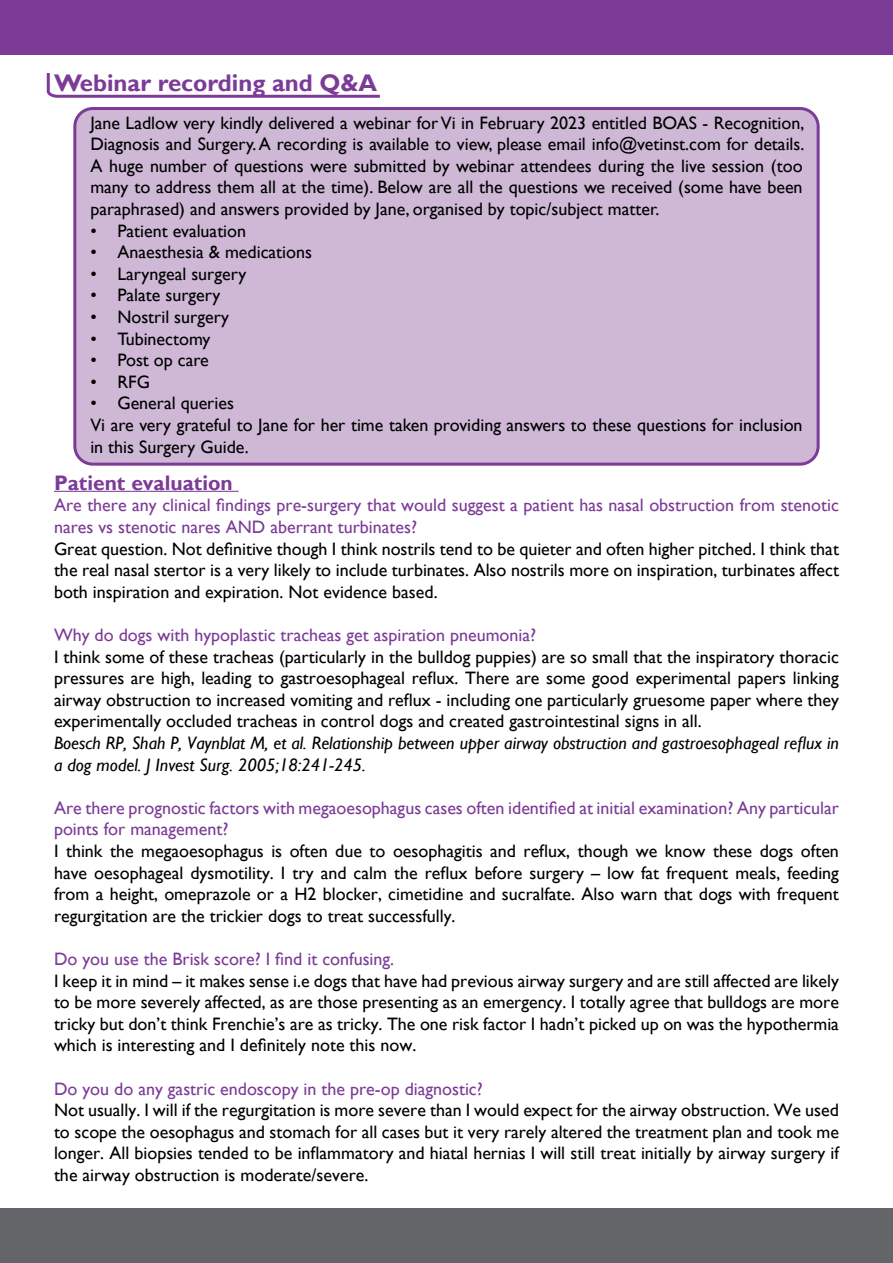
<style>
.page{position:relative;width:893px;height:1263px;background:#fff}
.page>*{position:absolute;margin:0;border:0;box-sizing:border-box;transform-origin:0 0}
.t1{font:700 24px "Gill Sans";color:#7c3b97}
.t2{font:700 21px "Gill Sans";color:#7c3b97}
.t3{font:18px/21.6px "Gill Sans";color:#000;text-align:justify}
.t4{font:18px/21.6px "Gill Sans";color:#7c3b97}
.t5{font:italic 18px/21.6px "Gill Sans";color:#000}
</style>
<div class="page">
<div style="left:0;top:0;width:893px;height:54px;background:#7c3b97"></div>
<div style="left:0;top:1209px;width:893px;height:54px;background:#646569"></div>
<hr style="left:54px;top:491px;width:185px;height:1px;background:#7c3b97">
<svg style="left:46px;top:73px;width:334px;height:25px"></svg>
<div style="left:75px;top:109px;width:743px;height:355px;background:#ceb8d6;border-radius:18px"></div>
<div style="left:73px;top:107px;width:747px;height:359px;border:3px solid #7c3b97;border-radius:18px"></div>
<h1 class="t1" style="left:54px;top:68px;width:325px">Webinar recording and Q&amp;A</h1>
<p class="t3" style="left:90px;top:112px;width:716px">Jane Ladlow very kindly delivered a webinar for Vi in February 2023 entitled BOAS - Recognition, Diagnosis and Surgery. A recording is available to view, please email info@vetinst.com for details.<br>A huge number of questions were submitted by webinar attendees during the live session (too many to address them all at the time). Below are all the questions we received (some have been paraphrased) and answers provided by Jane, organised by topic/subject matter.</p>
<p class="t3" style="left:90px;top:220px;width:157px">• Patient evaluation</p>
<p class="t3" style="left:90px;top:242px;width:223px">• Anaesthesia &amp; medications</p>
<p class="t3" style="left:90px;top:263px;width:157px">• Laryngeal surgery</p>
<p class="t3" style="left:90px;top:285px;width:132px">• Palate surgery</p>
<p class="t3" style="left:90px;top:306px;width:140px">• Nostril surgery</p>
<p class="t3" style="left:90px;top:328px;width:121px">• Tubinectomy</p>
<p class="t3" style="left:90px;top:350px;width:120px">• Post op care</p>
<p class="t3" style="left:90px;top:371px;width:61px">• RFG</p>
<p class="t3" style="left:90px;top:393px;width:714px;text-align:left">• General queries<br>Vi are very grateful to Jane for her time taken providing answers to these questions for inclusion in this Surgery Guide.</p>
<p class="t2" style="left:54px;top:470px;width:180px">Patient evaluation</p>
<p class="t4" style="left:54px;top:495px;width:786px">Are there any clinical findings pre-surgery that would suggest a patient has nasal obstruction from stenotic nares vs stenotic nares AND aberrant turbinates?</p>
<p class="t3" style="left:54px;top:538px;width:786px">Great question. Not definitive though I think nostrils tend to be quieter and often higher pitched. I think that the real nasal stertor is a very likely to include turbinates. Also nostrils more on inspiration, turbinates affect both inspiration and expiration. Not evidence based.</p>
<p class="t4" style="left:54px;top:624px;width:484px">Why do dogs with hypoplastic tracheas get aspiration pneumonia?</p>
<p class="t3" style="left:54px;top:646px;width:786px">I think some of these tracheas (particularly in the bulldog puppies) are so small that the inspiratory thoracic pressures are high, leading to gastroesophageal reflux. There are some good experimental papers linking airway obstruction to increased vomiting and reflux - including one particularly gruesome paper where they experimentally occluded tracheas in control dogs and created gastrointestinal signs in all.</p>
<p class="t5" style="left:54px;top:732px;width:786px">Boesch RP, Shah P, Vaynblat M, et al. Relationship between upper airway obstruction and gastroesophageal reflux in a dog model. J Invest Surg. 2005;18:241-245.</p>
<p class="t4" style="left:54px;top:797px;width:786px">Are there prognostic factors with megaoesophagus cases often identified at initial examination? Any particular points for management?</p>
<p class="t3" style="left:54px;top:840px;width:786px">I think the megaoesophagus is often due to oesophagitis and reflux, though we know these dogs often have oesophageal dysmotility. I try and calm the reflux before surgery – low fat frequent meals, feeding from a height, omeprazole or a H2 blocker, cimetidine and sucralfate. Also warn that dogs with frequent regurgitation are the trickier dogs to treat successfully.</p>
<p class="t4" style="left:54px;top:948px;width:342px">Do you use the Brisk score? I find it confusing.</p>
<p class="t3" style="left:54px;top:970px;width:786px">I keep it in mind – it makes sense i.e dogs that have had previous airway surgery and are still affected are likely to be more severely affected, as are those presenting as an emergency. I totally agree that bulldogs are more tricky but don’t think Frenchie’s are as tricky. The one risk factor I hadn’t picked up on was the hypothermia which is interesting and I definitely note this now.</p>
<p class="t4" style="left:54px;top:1078px;width:430px">Do you do any gastric endoscopy in the pre-op diagnostic?</p>
<p class="t3" style="left:54px;top:1100px;width:786px">Not usually. I will if the regurgitation is more severe than I would expect for the airway obstruction. We used to scope the oesophagus and stomach for all cases but it very rarely altered the treatment plan and took me longer. All biopsies tended to be inflammatory and hiatal hernias I will still treat initially by airway surgery if the airway obstruction is moderate/severe.</p>
</div>
